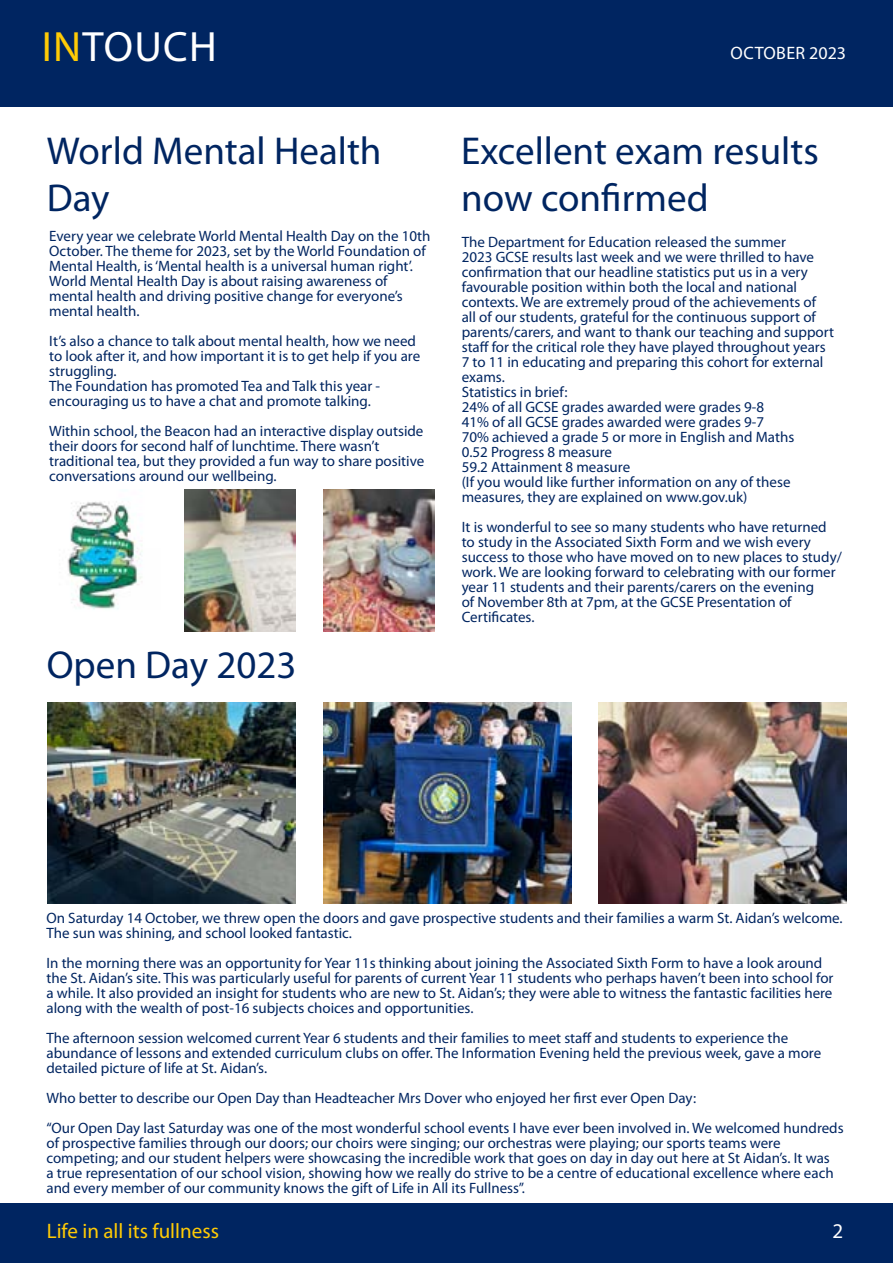
<style>
.page{position:relative;width:893px;height:1263px;background:#fff}
.page>*{position:absolute;margin:0;border:0;box-sizing:border-box;transform-origin:0 0}
.t1{font:42.6px "Myriad Pro";color:#fff}
.t2{font:39px/46.8px "Myriad Pro";color:#002561}
.t3{font:21px "Myriad Pro";color:#ffcb05}
.t4{font:21px "Myriad Pro";color:#fff}
.t5{font:18px "Myriad Pro";letter-spacing:.02em;color:#fff}
.t6{font:15px/15px "Myriad Pro";color:#002561}
.s1{color:#ffcb05}
</style>
<div class="page">
<div style="left:0;top:0;width:893px;height:106px;background:#002561"></div>
<div style="left:0;top:1203px;width:893px;height:60px;background:#002561"></div>
<img style="left:67px;top:501px;width:75px;height:108px">
<img style="left:323px;top:489px;width:111px;height:142px">
<img style="left:185px;top:489px;width:111px;height:142px">
<img style="left:48px;top:702px;width:247px;height:202px">
<img style="left:598px;top:702px;width:248px;height:202px">
<img style="left:323px;top:702px;width:248px;height:202px">
<h1 class="t1" style="left:42px;top:21px;width:91px"><span class="s1">in</span> TOUCH</h1>
<h2 class="t2" style="left:47px;top:127px;width:336px">World Mental Health<br>Day</h2>
<p class="t6" style="left:49px;top:228px;width:383px">Every year we celebrate World Mental Health Day on the 10th October. The theme for 2023, set by the World Foundation of Mental Health, is ‘Mental health is a universal human right’.<br>World Mental Health Day is about raising awareness of mental health and driving positive change for everyone’s mental health.</p>
<p class="t6" style="left:49px;top:333px;width:372px">It’s also a chance to talk about mental health, how we need to look after it, and how important it is to get help if you are struggling.<br>The Foundation has promoted Tea and Talk this year - encouraging us to have a chat and promote talking.</p>
<p class="t6" style="left:49px;top:423px;width:377px">Within school, the Beacon had an interactive display outside their doors for second half of lunchtime. There wasn’t traditional tea, but they provided a fun way to share positive conversations around our wellbeing.</p>
<h2 class="t2" style="left:47px;top:641px;width:251px">Open Day 2023</h2>
<p class="t5" style="left:731px;top:42px;width:117px">october 2023</p>
<h2 class="t2" style="left:461px;top:127px;width:359px">Excellent exam results now confirmed</h2>
<p class="t6" style="left:462px;top:234px;width:374px">The Department for Education released the summer<br>2023 GCSE results last week and we were thrilled to have confirmation that our headline statistics put us in a very favourable position within both the local and national contexts. We are extremely proud of the achievements of all of our students, grateful for the continuous support of parents/carers, and want to thank our teaching and support staff for the critical role they have played throughout years 7 to 11 in educating and preparing this cohort for external exams.<br>Statistics in brief:<br>24% of all GCSE grades awarded were grades 9-8<br>41% of all GCSE grades awarded were grades 9-7<br>70% achieved a grade 5 or more in English and Maths<br>0.52 Progress 8 measure<br>59.2 Attainment 8 measure<br>(If you would like further information on any of these measures, they are explained on www.gov.uk)</p>
<p class="t6" style="left:462px;top:519px;width:382px">It is wonderful to see so many students who have returned to study in the Associated Sixth Form and we wish every success to those who have moved on to new places to study/ work. We are looking forward to celebrating with our former year 11 students and their parents/carers on the evening<br>of November 8th at 7pm, at the GCSE Presentation of Certificates.</p>
<p class="t6" style="left:46px;top:910px;width:798px">On Saturday 14 October, we threw open the doors and gave prospective students and their families a warm St. Aidan’s welcome.<br>The sun was shining, and school looked fantastic.</p>
<p class="t6" style="left:46px;top:955px;width:788px">In the morning there was an opportunity for Year 11s thinking about joining the Associated Sixth Form to have a look around the St. Aidan’s site. This was particularly useful for parents of current Year 11 students who perhaps haven’t been into school for a while. It also provided an insight for students who are new to St. Aidan’s; they were able to witness the fantastic facilities here along with the wealth of post-16 subjects choices and opportunities.</p>
<p class="t6" style="left:46px;top:1030px;width:776px">The afternoon session welcomed current Year 6 students and their families to meet staff and students to experience the abundance of lessons and extended curriculum clubs on offer. The Information Evening held the previous week, gave a more detailed picture of life at St. Aidan’s.</p>
<p class="t6" style="left:46px;top:1082px;width:799px;line-height:30px">Who better to describe our Open Day than Headteacher Mrs Dover who enjoyed her first ever Open Day:<br>“Our Open Day last Saturday was one of the most wonderful school events I have ever been involved in. We welcomed hundreds</p>
<p class="t6" style="left:46px;top:1135px;width:789px">of prospective families through our doors; our choirs were singing; our orchestras were playing; our sports teams were competing; and our student helpers were showcasing the incredible work that goes on day in day out here at St Aidan’s. It was a true representation of our school vision, showing how we really do strive to be a centre of educational excellence where each and every member of our community knows the gift of Life in All its Fullness”.</p>
<h3 class="t3" style="left:47px;top:1218px;width:174px">Life in all its fullness</h3>
<h3 class="t4" style="left:833px;top:1218px;width:12px">2</h3>
</div>
